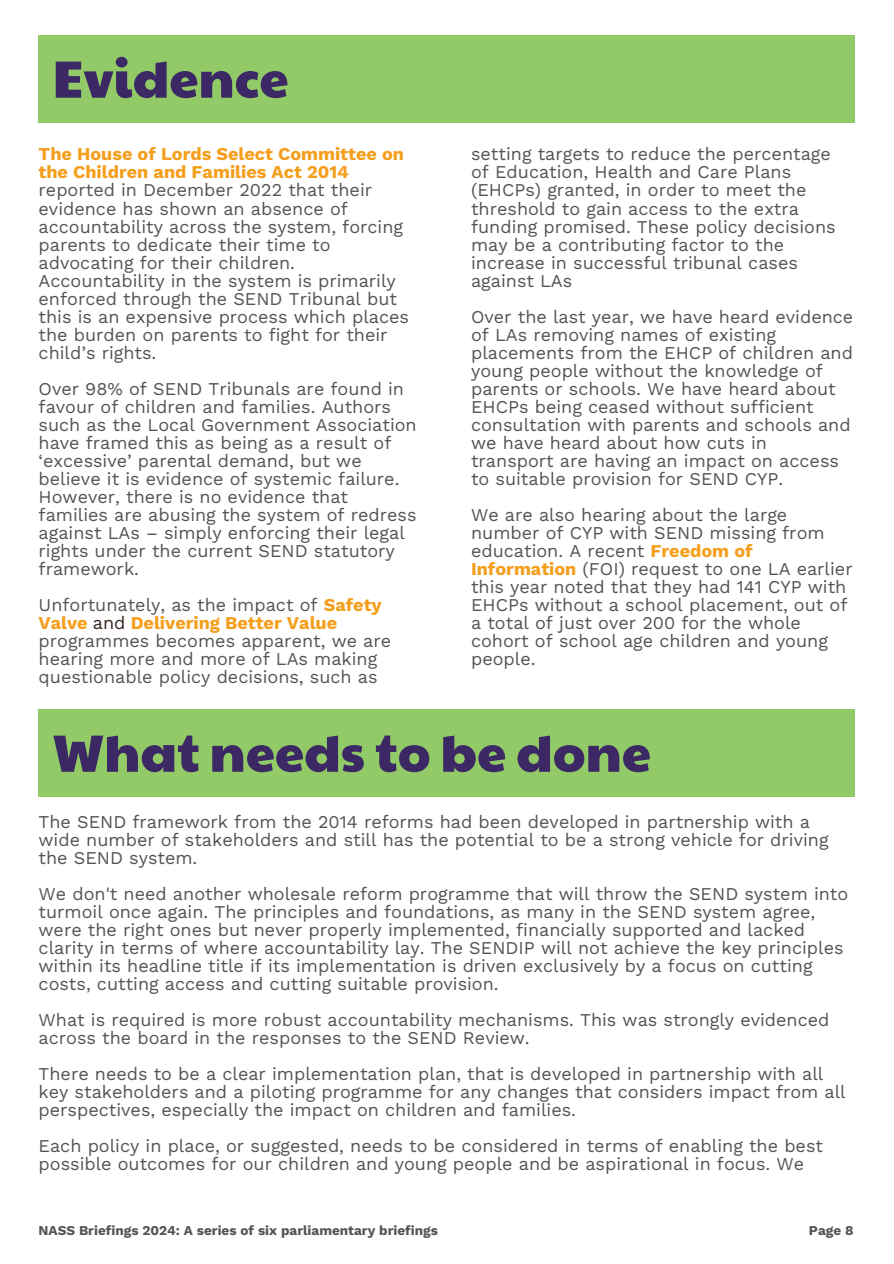
<style>
.page{position:relative;width:894px;height:1264px;background:#fff}
.page>*{position:absolute;margin:0;border:0;box-sizing:border-box;transform-origin:0 0}
.t1{font:52.5px "Paytone One";color:#3b2865}
.t2{font:18px/18px "Work Sans";color:#545454}
.t3{font:700 13.5px "Work Sans";color:#545454}
.s1{font-weight:700;color:#f59e1c}
.s2{color:#34241e}
</style>
<div class="page">
<div style="left:39px;top:35px;width:815px;height:88px;background:#91ca66"></div>
<div style="left:39px;top:709px;width:815px;height:87px;background:#91ca66"></div>
<h2 class="t1" style="left:52px;top:39px;width:238px">Evidence</h2>
<h2 class="t2" style="left:39px;top:145px;width:372px"><span class="s1">The House of Lords Select Committee on the Children and Families Act 2014 </span>reported in December 2022 that their evidence has shown an absence of accountability across the system, forcing parents to dedicate their time to advocating for their children.<br>Accountability in the system is primarily enforced through the SEND Tribunal but this is an expensive process which places the burden on parents to fight for their child’s rights.</h2>
<h2 class="t2" style="left:39px;top:379px;width:379px">Over 98% of SEND Tribunals are found in favour of children and families. Authors such as the Local Government Association have framed this as being as a result of ‘excessive’ parental demand, but we believe it is evidence of systemic failure.<br>However, there is no evidence that families are abusing the system of redress against LAs – simply enforcing their legal rights under the current SEND statutory framework.</h2>
<h1 class="t2" style="left:39px;top:595px;width:354px">Unfortunately, as the impact of <span class="s1">Safety Valve</span> <span class="s2">and</span> <span class="s1">Delivering Better Value </span>programmes becomes apparent, we are hearing more and more of LAs making questionable policy decisions, such as</h1>
<h2 class="t2" style="left:471px;top:145px;width:366px">setting targets to reduce the percentage of Education, Health and Care Plans (EHCPs) granted, in order to meet the threshold to gain access to the extra funding promised. These policy decisions may be a contributing factor to the increase in successful tribunal cases against LAs</h2>
<h2 class="t2" style="left:471px;top:307px;width:383px">Over the last year, we have heard evidence of LAs removing names of existing placements from the EHCP of children and young people without the knowledge of parents or schools. We have heard about EHCPs being ceased without sufficient consultation with parents and schools and we have heard about how cuts in transport are having an impact on access to suitable provision for SEND CYP.</h2>
<h2 class="t2" style="left:471px;top:505px;width:383px">We are also hearing about the large number of CYP with SEND missing from education. A recent <span class="s1">Freedom of Information</span> (FOI) request to one LA earlier this year noted that they had 141 CYP with EHCPs without a school placement, out of a total of just over 200 for the whole cohort of school age children and young people.</h2>
<h2 class="t1" style="left:52px;top:713px;width:600px">What needs to be done</h2>
<h2 class="t2" style="left:39px;top:812px;width:791px">The SEND framework from the 2014 reforms had been developed in partnership with a wide number of stakeholders and still has the potential to be a strong vehicle for driving the SEND system.</h2>
<h2 class="t2" style="left:39px;top:884px;width:811px">We don't need another wholesale reform programme that will throw the SEND system into turmoil once again. The principles and foundations, as many in the SEND system agree, were the right ones but never properly implemented, financially supported and lacked clarity in terms of where accountability lay. The SENDIP will not achieve the key principles within its headline title if its implementation is driven exclusively by a focus on cutting costs, cutting access and cutting suitable provision.</h2>
<h2 class="t2" style="left:39px;top:1010px;width:792px">What is required is more robust accountability mechanisms. This was strongly evidenced across the board in the responses to the SEND Review.</h2>
<h2 class="t2" style="left:39px;top:1064px;width:808px">There needs to be a clear implementation plan, that is developed in partnership with all key stakeholders and a piloting programme for any changes that considers impact from all perspectives, especially the impact on children and families.</h2>
<p class="t2" style="left:39px;top:1136px;width:785px">Each policy in place, or suggested, needs to be considered in terms of enabling the best possible outcomes for our children and young people and be aspirational in focus. We</p>
<h1 class="t3" style="left:39px;top:1222px;width:401px">NASS Briefings 2024: A series of six parliamentary briefings</h1>
<h1 class="t3" style="left:808px;top:1222px;width:46px">Page 8</h1>
</div>
